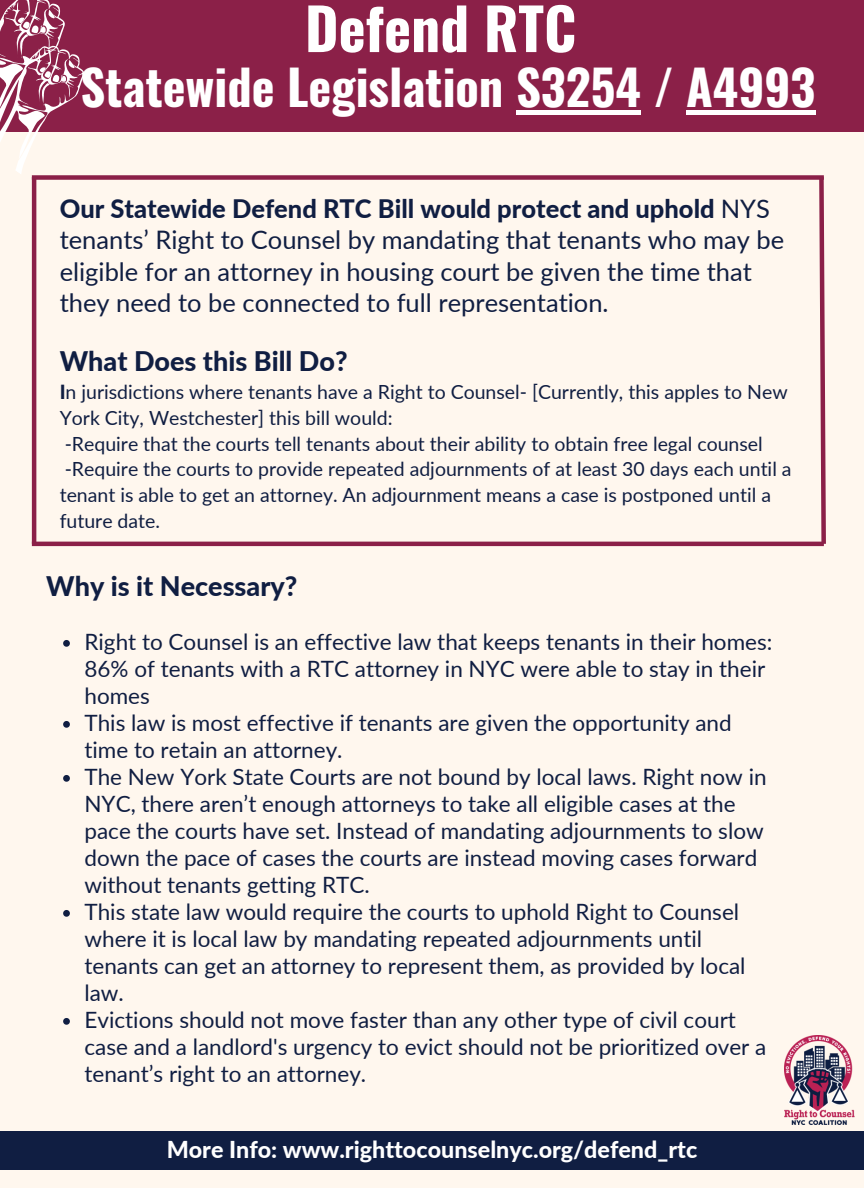
<style>
.page{position:relative;width:864px;height:1188px;background:#fff7ee}
.page>*{position:absolute;margin:0;border:0;box-sizing:border-box;transform-origin:0 0}
.t1{font:700 57.45px "Oswald";color:#fff}
.t2{font:700 48.45px "Oswald";color:#fff}
.t3{font:800 27px "Lato";color:#101e42}
.t4{font:25.5px/31.5px "Lato";color:#101e42}
.t5{font:800 23.25px "Lato";color:#fff}
.t6{font:22.5px/27px "Lato";color:#101e42}
.t7{font:19.5px/25.8px "Lato";color:#101e42}
.s1{font-weight:800}
</style>
<div class="page">
<div style="left:0;top:0;width:864px;height:132px;background:#8b2048"></div>
<img style="left:785px;top:1035px;width:69px;height:89px">
<hr style="left:516px;top:111px;width:125px;height:4px;background:#fff">
<hr style="left:686px;top:111px;width:130px;height:4px;background:#fff">
<div style="left:0;top:1131px;width:864px;height:39px;background:#101e42"></div>
<svg style="left:63px;top:640px;width:7px;height:7px"></svg>
<svg style="left:63px;top:721px;width:7px;height:7px"></svg>
<svg style="left:63px;top:775px;width:7px;height:7px"></svg>
<svg style="left:63px;top:910px;width:7px;height:7px"></svg>
<svg style="left:63px;top:1018px;width:7px;height:7px"></svg>
<svg style="left:0;top:0;width:85px;height:174px"></svg>
<hr style="left:32px;top:177px;width:4px;height:367px;background:#8b2048">
<svg style="left:817px;top:180px;width:9px;height:367px"></svg>
<div style="left:32px;top:175px;width:792px;height:5px;background:#8b2048"></div>
<hr style="left:32px;top:542px;width:792px;height:4px;background:#8b2048">
<p class="t1" style="left:305px;top:-16px;width:273px">Defend RTC</p>
<p class="t2" style="left:80px;top:49px;width:737px">Statewide Legislation S3254 / A4993</p>
<p class="t4" style="left:60px;top:192px;width:726px"><span class="s1">Our Statewide Defend RTC Bill would protect and uphold</span> NYS tenants’ Right to Counsel by mandating that tenants who may be eligible for an attorney in housing court be given the time that they need to be connected to full representation.</p>
<p class="t3" style="left:60px;top:344px;width:289px">What Does this Bill Do?</p>
<p class="t7" style="left:60px;top:378px;width:730px"><span class="s1">I</span>n jurisdictions where tenants have a Right to Counsel- [Currently, this apples to New<br>York City, Westchester] this bill would:</p>
<p class="t7" style="left:65px;top:430px;width:700px">-Require that the courts tell tenants about their ability to obtain free legal counsel</p>
<p class="t7" style="left:60px;top:456px;width:733px">-Require the courts to provide repeated adjournments of at least 30 days each until a tenant is able to get an attorney. An adjournment means a case is postponed until a future date.</p>
<p class="t3" style="left:46px;top:569px;width:253px">Why is it Necessary?</p>
<p class="t6" style="left:84px;top:628px;width:689px">Right to Counsel is an effective law that keeps tenants in their homes:<br>86% of tenants with a RTC attorney in NYC were able to stay in their homes</p>
<p class="t6" style="left:84px;top:709px;width:649px">This law is most effective if tenants are given the opportunity and time to retain an attorney.</p>
<p class="t6" style="left:84px;top:763px;width:684px">The New York State Courts are not bound by local laws. Right now in NYC, there aren’t enough attorneys to take all eligible cases at the pace the courts have set. Instead of mandating adjournments to slow down the pace of cases the courts are instead moving cases forward without tenants getting RTC.</p>
<p class="t6" style="left:84px;top:898px;width:663px">This state law would require the courts to uphold Right to Counsel where it is local law by mandating repeated adjournments until tenants can get an attorney to represent them, as provided by local law.</p>
<p class="t6" style="left:84px;top:1006px;width:683px">Evictions should not move faster than any other type of civil court case and a landlord's urgency to evict should not be prioritized over a tenant’s right to an attorney.</p>
<p class="t5" style="left:167px;top:1135px;width:532px">More Info: www.righttocounselnyc.org/defend_rtc</p>
</div>
